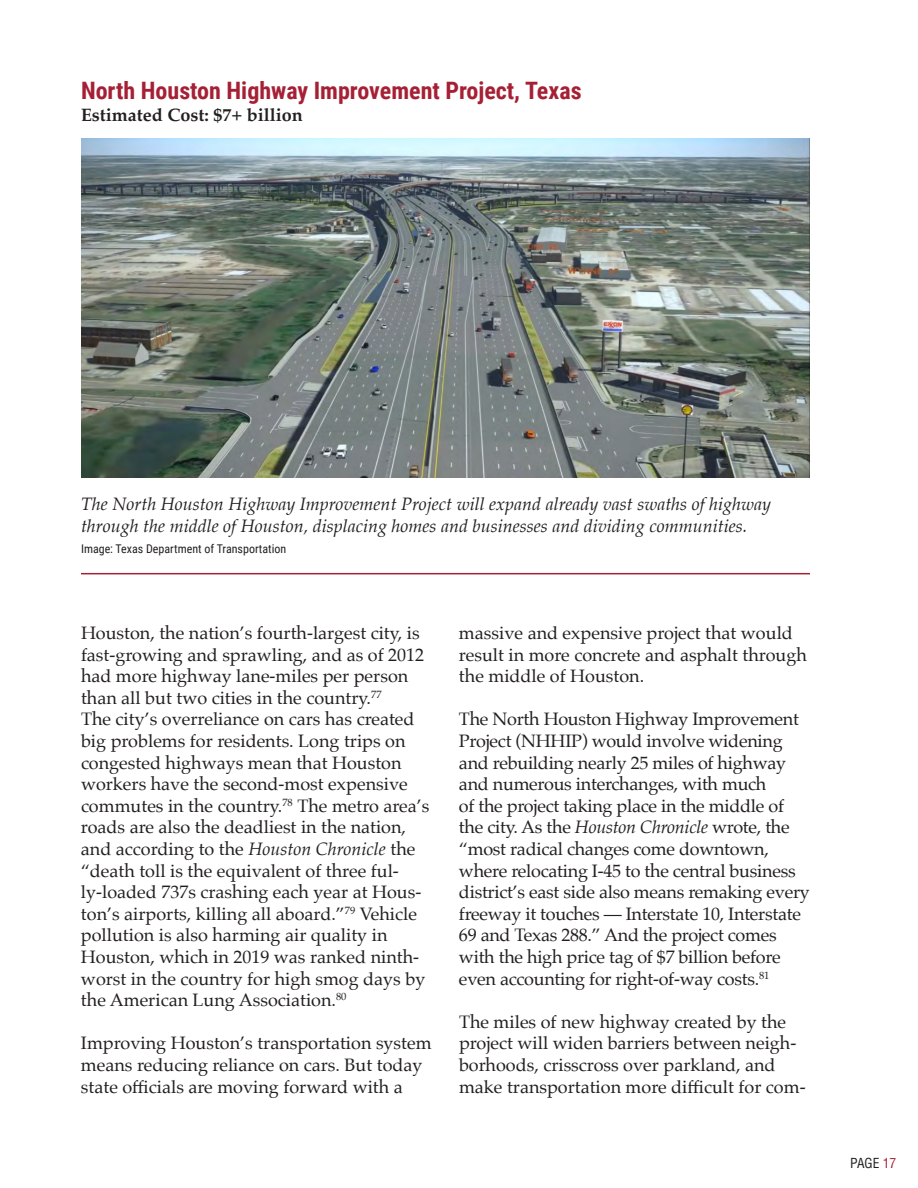
<style>
.page{position:relative;width:918px;height:1188px;background:#fff}
.page>*{position:absolute;margin:0;border:0;box-sizing:border-box;transform-origin:0 0}
.Subhead{font:700 24px "Roboto Condensed";color:#a62035}
.Body{font:18px/21.6px "Palatino";color:#231f20}
.Photo_Caption{font:italic 18px/21.6px "Palatino";color:#231f20}
.Body-2{font:700 18px "Palatino";color:#231f20}
.t1{font:condensed 13.5px "Helvetica";color:#231f20}
.Photo_Caption-2{font:12px "Roboto Condensed";color:#231f20}
.s1{font-style:italic}
.s2{color:#a62035}
</style>
<div class="page">
<img style="left:81px;top:138px;width:729px;height:339px">
<hr style="left:81px;top:573px;width:729px;height:1px;background:#a62035">
<p class="Subhead" style="left:81px;top:74px;width:502px">North Houston Highway Improvement Project, Texas</p>
<p class="Body-2" style="left:81px;top:99px;width:223px">Estimated Cost: $7+ billion</p>
<p class="Photo_Caption" style="left:81px;top:493px;width:692px">The North Houston Highway Improvement Project will expand already vast swaths of highway through the middle of Houston, displacing homes and businesses and dividing communities.</p>
<p class="Photo_Caption-2" style="left:81px;top:540px;width:207px">Image: Texas Department of Transportation</p>
<p class="Body" style="left:81px;top:622px;width:350px">Houston, the nation’s fourth-largest city, is fast-growing and sprawling, and as of 2012 had more highway lane-miles per person than all but two cities in the country.<sup>77<br></sup>The city’s overreliance on cars has created big problems for residents. Long trips on congested highways mean that Houston workers have the second-most expensive commutes in the country.<sup>78</sup> The metro area’s roads are also the deadliest in the nation, and according to the <span class="s1">Houston Chronicle</span> the “death toll is the equivalent of three ful&shy;ly-loaded 737s crashing each year at Hous&shy;ton’s airports, killing all aboard.”<sup>79</sup> Vehicle pollution is also harming air quality in Houston, which in 2019 was ranked ninth&shy;worst in the country for high smog days by the American Lung Association.<sup>80</sup></p>
<p class="Body" style="left:81px;top:1032px;width:352px">Improving Houston’s transportation system means reducing reliance on cars. But today state officials are moving forward with a</p>
<p class="Body" style="left:459px;top:622px;width:349px">massive and expensive project that would result in more concrete and asphalt through the middle of Houston.</p>
<p class="Body" style="left:459px;top:708px;width:352px">The North Houston Highway Improvement Project (NHHIP) would involve widening and rebuilding nearly 25 miles of highway and numerous interchanges, with much<br>of the project taking place in the middle of the city. As the <span class="s1">Houston Chronicle</span> wrote, the “most radical changes come downtown, where relocating I-45 to the central business district’s east side also means remaking every freeway it touches — Interstate 10, Interstate 69 and Texas 288.” And the project comes with the high price tag of $7 billion before even accounting for right-of-way costs.<sup>81</sup></p>
<p class="Body" style="left:459px;top:1011px;width:348px">The miles of new highway created by the project will widen barriers between neigh&shy;borhoods, crisscross over parkland, and make transportation more difficult for com-</p>
<p class="t1" style="left:850px;top:1155px;width:48px">PAGE <span class="s2">17</span></p>
</div>
